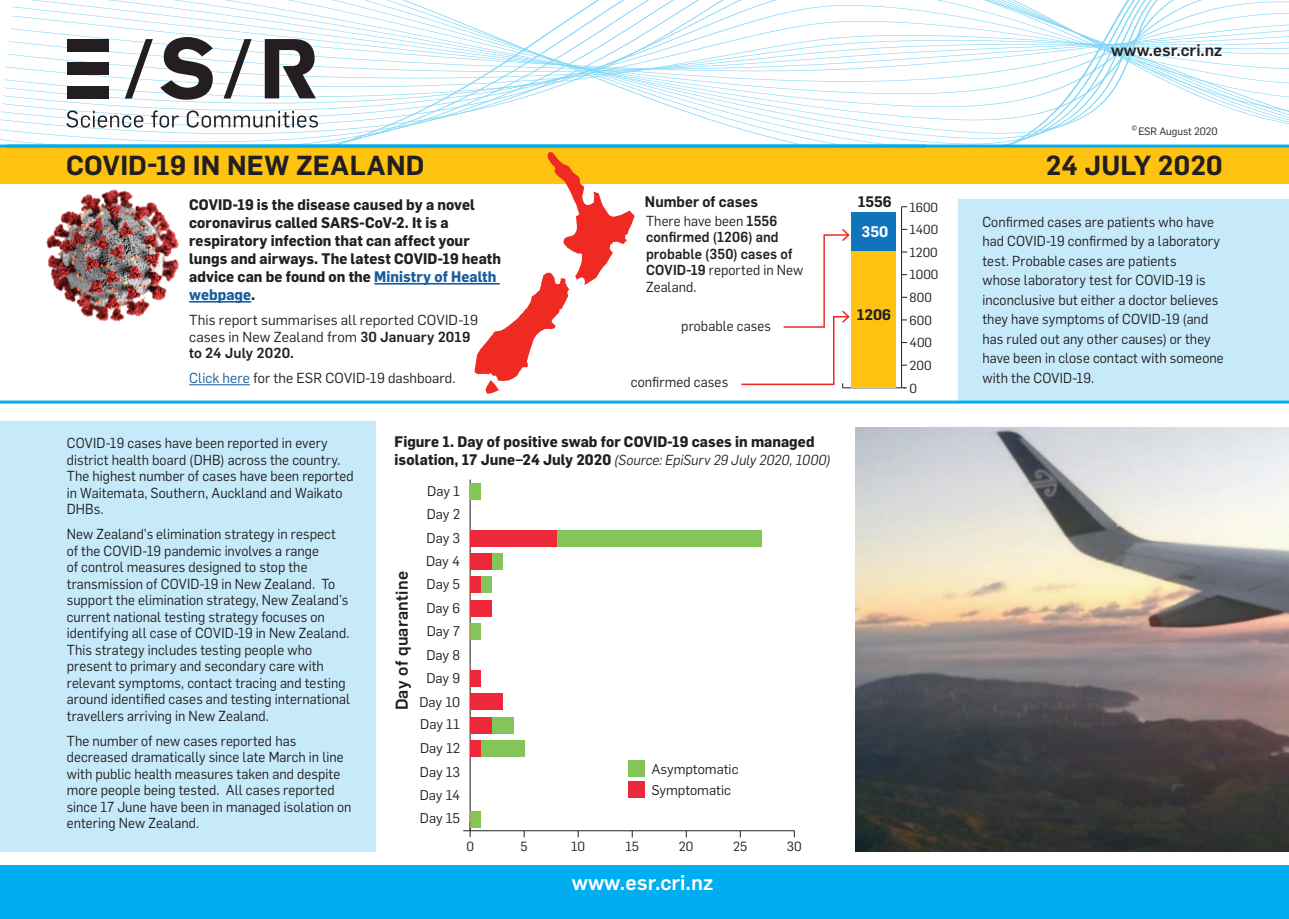
<style>
.page{position:relative;width:1289px;height:919px;background:#fff}
.page>*{position:absolute;margin:0;border:0;box-sizing:border-box;transform-origin:0 0}
.t1{font:600 27px "Flama";letter-spacing:.005em;color:#231f20}
.t2{font:500 21px "Flama";color:#fff}
.t3{font:500 20.25px "Flama";letter-spacing:.02em;color:#231f20}
.t4{font:500 16.8px "Flama";letter-spacing:.02em;color:#231f20}
.t5{font:16.65px/28.2px "Flama";letter-spacing:-.005em;color:#231f20;text-align:justify}
.t6{font:500 16.5px "Flama";color:#231f20}
.t7{font:700 15px/18px "Flama";letter-spacing:.005em;color:#231f20;scale:.95 1}
.t8{font:600 15px "Flama";letter-spacing:.005em;color:#231f20;scale:.95 1}
.t9{font:600 15px "Flama";letter-spacing:.005em;color:#231f20}
.t10{font:600 15px "Flama";color:#fff}
.t11{font:14.25px/16.5px "Flama";letter-spacing:.005em;color:#231f20;scale:.95 1}
.t12{font:14.25px/16.5px "Flama";letter-spacing:.005em;color:#231f20}
.t13{font:500 14.25px/16.5px "Flama";letter-spacing:.01em;color:#231f20;scale:.95 1}
.t14{font:italic 14.25px "Flama";color:#231f20;scale:.95 1}
.t15{font:13.8px/23.5px "Flama";color:#231f20}
.t16{font:13.05px "Flama";color:#231f20}
.t17{font:12.9px "Flama";color:#231f20}
.t18{font:10.8px "Flama";color:#231f20}
.t19{font:10.5px "Flama";color:#231f20}
.t20{font:6.15px "Flama";color:#231f20}
.s1{color:#175d9e}
.s2{font-weight:500}
.s3{font-weight:400}
.s4{font-weight:700;font-style:normal;font-size:15px}
</style>
<div class="page">
<svg style="left:0;top:0;width:1288px;height:144px"></svg>
<hr style="left:842px;top:387px;width:63px;height:1px;background:#231f20">
<hr style="left:901px;top:207px;width:1px;height:181px;background:#231f20">
<div style="left:851px;top:212px;width:45px;height:39px;background:#1074bc"></div>
<div style="left:851px;top:251px;width:45px;height:137px;background:#fec210"></div>
<div style="left:958px;top:199px;width:330px;height:203px;background:#c6eafa"></div>
<div style="left:0;top:421px;width:375px;height:431px;background:#c6eafa"></div>
<div style="left:0;top:147px;width:1288px;height:37px;background:#fec210"></div>
<hr style="left:0;top:144px;width:1288px;height:3px;background:#00aeef">
<hr style="left:0;top:400px;width:1288px;height:3px;background:#00aeef">
<svg style="left:160px;top:37px;width:53px;height:63px"></svg>
<svg style="left:265px;top:39px;width:51px;height:59px"></svg>
<div style="left:67px;top:39px;width:42px;height:12px;background:#231f20"></div>
<div style="left:67px;top:63px;width:42px;height:12px;background:#231f20"></div>
<div style="left:67px;top:86px;width:42px;height:12px;background:#231f20"></div>
<svg style="left:125px;top:39px;width:28px;height:59px"></svg>
<svg style="left:223px;top:39px;width:28px;height:59px"></svg>
<svg style="left:66px;top:110px;width:77px;height:18px"></svg>
<svg style="left:151px;top:110px;width:28px;height:18px"></svg>
<svg style="left:187px;top:110px;width:131px;height:18px"></svg>
<img style="left:46px;top:189px;width:133px;height:133px">
<hr style="left:374px;top:283px;width:126px;height:1px;background:#175d9e">
<hr style="left:189px;top:301px;width:62px;height:1px;background:#175d9e">
<hr style="left:189px;top:384px;width:61px;height:1px;background:#175d9e">
<svg style="left:474px;top:152px;width:160px;height:242px"></svg>
<svg style="left:741px;top:229px;width:109px;height:159px"></svg>
<div style="left:0;top:865px;width:1288px;height:53px;background:#00aeef"></div>
<hr style="left:463px;top:830px;width:331px;height:1px;background:#231f20">
<hr style="left:470px;top:479px;width:1px;height:358px;background:#231f20">
<div style="left:556px;top:529px;width:206px;height:17px;background:#83c559"></div>
<div style="left:492px;top:553px;width:10px;height:17px;background:#83c559"></div>
<div style="left:481px;top:576px;width:11px;height:17px;background:#83c559"></div>
<div style="left:470px;top:623px;width:11px;height:17px;background:#83c559"></div>
<div style="left:492px;top:717px;width:21px;height:16px;background:#83c559"></div>
<div style="left:481px;top:740px;width:43px;height:17px;background:#83c559"></div>
<div style="left:470px;top:810px;width:11px;height:17px;background:#83c559"></div>
<div style="left:470px;top:483px;width:11px;height:16px;background:#83c559"></div>
<div style="left:470px;top:529px;width:86px;height:17px;background:#ee283b"></div>
<div style="left:470px;top:553px;width:22px;height:17px;background:#ee283b"></div>
<div style="left:470px;top:576px;width:11px;height:17px;background:#ee283b"></div>
<div style="left:470px;top:600px;width:22px;height:16px;background:#ee283b"></div>
<div style="left:470px;top:670px;width:11px;height:17px;background:#ee283b"></div>
<div style="left:470px;top:693px;width:32px;height:17px;background:#ee283b"></div>
<div style="left:470px;top:717px;width:22px;height:16px;background:#ee283b"></div>
<div style="left:470px;top:740px;width:11px;height:17px;background:#ee283b"></div>
<div style="left:628px;top:760px;width:17px;height:17px;background:#83c559"></div>
<div style="left:628px;top:781px;width:17px;height:16px;background:#ee283b"></div>
<img style="left:855px;top:428px;width:433px;height:422px">
<p class="t6" style="left:1111px;top:38px;width:112px">www.esr.cri.nz</p>
<p class="t20" style="left:1131px;top:123px;width:7px">©</p>
<p class="t19" style="left:1138px;top:124px;width:81px">ESR August 2020</p>
<h1 class="t1" style="left:66px;top:145px;width:360px">COVID-19 IN NEW ZEALAND</h1>
<h1 class="t1" style="left:1045px;top:145px;width:178px">24 JULY 2020</h1>
<p class="t5" style="left:1114px;top:154px;width:41px">Day 1</p>
<p class="t7" style="left:189px;top:195px;width:330px">COVID-19 is the disease caused by a novel coronavirus called SARS-CoV-2. It is a respiratory infection that can affect your lungs and airways. The latest COVID-19 heath advice can be found on the <span class="s1">Ministry of Health webpage</span>.</p>
<p class="t12" style="left:189px;top:311px;width:290px">This report summarises all reported COVID-19 cases in New Zealand from <span class="s2">30 January 2019 to 24 July 2020.</span></p>
<p class="t12" style="left:189px;top:369px;width:268px"><span class="s1">Click here</span> for the ESR COVID-19 dashboard.</p>
<p class="t18" style="left:216px;top:273px;width:25px">1500</p>
<p class="t18" style="left:221px;top:333px;width:20px">900</p>
<p class="t8" style="left:645px;top:191px;width:120px">Number of cases</p>
<p class="t13" style="left:646px;top:211px;width:167px"><span class="s3">There have been</span> 1556 confirmed (1206) and probable (350) cases of<br>COVID-19 <span class="s3">reported in New<br>Zealand.</span></p>
<p class="t11" style="left:681px;top:317px;width:96px">probable cases</p>
<p class="t11" style="left:631px;top:372px;width:104px">confirmed cases</p>
<p class="t11" style="left:67px;top:434px;width:303px">COVID-19 cases have been reported in every district health board (DHB) across the country.<br>The highest number of cases have been reported in Waitemata, Southern, Auckland and Waikato DHBs.</p>
<p class="t11" style="left:67px;top:525px;width:300px">New Zealand’s elimination strategy in respect of the COVID-19 pandemic involves a range<br>of control measures designed to stop the transmission of COVID-19 in New Zealand. To support the elimination strategy, New Zealand’s current national testing strategy focuses on identifying all case of COVID-19 in New Zealand.<br>This strategy includes testing people who present to primary and secondary care with relevant symptoms, contact tracing and testing around identified cases and testing international travellers arriving in New Zealand.</p>
<p class="t11" style="left:67px;top:731px;width:301px">The number of new cases reported has decreased dramatically since late March in line with public health measures taken and despite more people being tested. All cases reported since 17 June have been in managed isolation on entering New Zealand.</p>
<p class="t18" style="left:257px;top:533px;width:25px">1400</p>
<p class="t18" style="left:257px;top:552px;width:25px">1200</p>
<p class="t18" style="left:257px;top:571px;width:25px">1000</p>
<p class="t18" style="left:257px;top:589px;width:20px">800</p>
<p class="t18" style="left:257px;top:608px;width:20px">600</p>
<p class="t18" style="left:257px;top:627px;width:20px">400</p>
<p class="t18" style="left:257px;top:646px;width:20px">200</p>
<p class="t18" style="left:257px;top:665px;width:8px">0</p>
<p class="t18" style="left:198px;top:778px;width:25px">1500</p>
<p class="t7" style="left:394px;top:431px;width:443px">Figure 1. Day of positive swab for COVID-19 cases in managed</p>
<p class="t14" style="left:394px;top:449px;width:460px"><span class="s4">isolation, 17 June–24 July 2020</span> (Source: EpiSurv 29 July 2020, 1000)</p>
<p class="t4" style="left:389px;top:710px;width:141px;rotate:-90deg">Day of quarantine</p>
<p class="t15" style="left:427px;top:479px;width:35px;line-height:22.5px">Day 1<br>Day 2</p>
<p class="t15" style="left:426px;top:525px;width:35px;text-align:justify">Day 3<br>Day 4<br>Day 5<br>Day 6<br>Day 7<br>Day 8</p>
<p class="t15" style="left:419px;top:665px;width:42px;text-align:center">Day 9<br>Day 10</p>
<p class="t15" style="left:420px;top:711px;width:42px;text-align:justify">Day 11<br>Day 12<br>Day 13<br>Day 14<br>Day 15</p>
<p class="t15" style="left:651px;top:758px;width:88px;line-height:20.7px">Asymptomatic<br>Symptomatic</p>
<p class="t16" style="left:466px;top:836px;width:9px">0</p>
<p class="t16" style="left:520px;top:836px;width:9px">5</p>
<p class="t16" style="left:571px;top:836px;width:15px">10</p>
<p class="t16" style="left:625px;top:836px;width:15px">15</p>
<p class="t16" style="left:679px;top:836px;width:16px">20</p>
<p class="t16" style="left:733px;top:836px;width:16px">25</p>
<p class="t16" style="left:787px;top:836px;width:16px">30</p>
<h2 class="t2" style="left:572px;top:866px;width:143px">www.esr.cri.nz</h2>
<p class="t9" style="left:857px;top:190px;width:35px">1556</p>
<p class="t10" style="left:861px;top:221px;width:28px">350</p>
<p class="t9" style="left:857px;top:303px;width:36px">1206</p>
<p class="t17" style="left:909px;top:197px;width:30px">1600</p>
<p class="t17" style="left:909px;top:220px;width:30px">1400</p>
<p class="t17" style="left:909px;top:242px;width:30px">1200</p>
<p class="t17" style="left:909px;top:265px;width:30px">1000</p>
<p class="t17" style="left:909px;top:288px;width:24px">800</p>
<p class="t17" style="left:909px;top:310px;width:24px">600</p>
<p class="t17" style="left:909px;top:333px;width:24px">400</p>
<p class="t17" style="left:909px;top:355px;width:23px">200</p>
<p class="t17" style="left:909px;top:378px;width:9px">0</p>
<p class="t11" style="left:982px;top:211px;width:255px;line-height:19.5px">Confirmed cases are patients who have had COVID-19 confirmed by a laboratory test. Probable cases are patients<br>whose laboratory test for COVID-19 is inconclusive but either a doctor believes they have symptoms of COVID-19 (and has ruled out any other causes) or they have been in close contact with someone with the COVID-19.</p>
<p class="t5" style="left:1112px;top:210px;width:42px">Day 3<br>Day 4<br>Day 5<br>Day 6<br>Day 7<br>Day 8</p>
<h3 class="t3" style="left:1068px;top:433px;width:169px;rotate:-90deg">Day of quarantine</h3>
</div>
